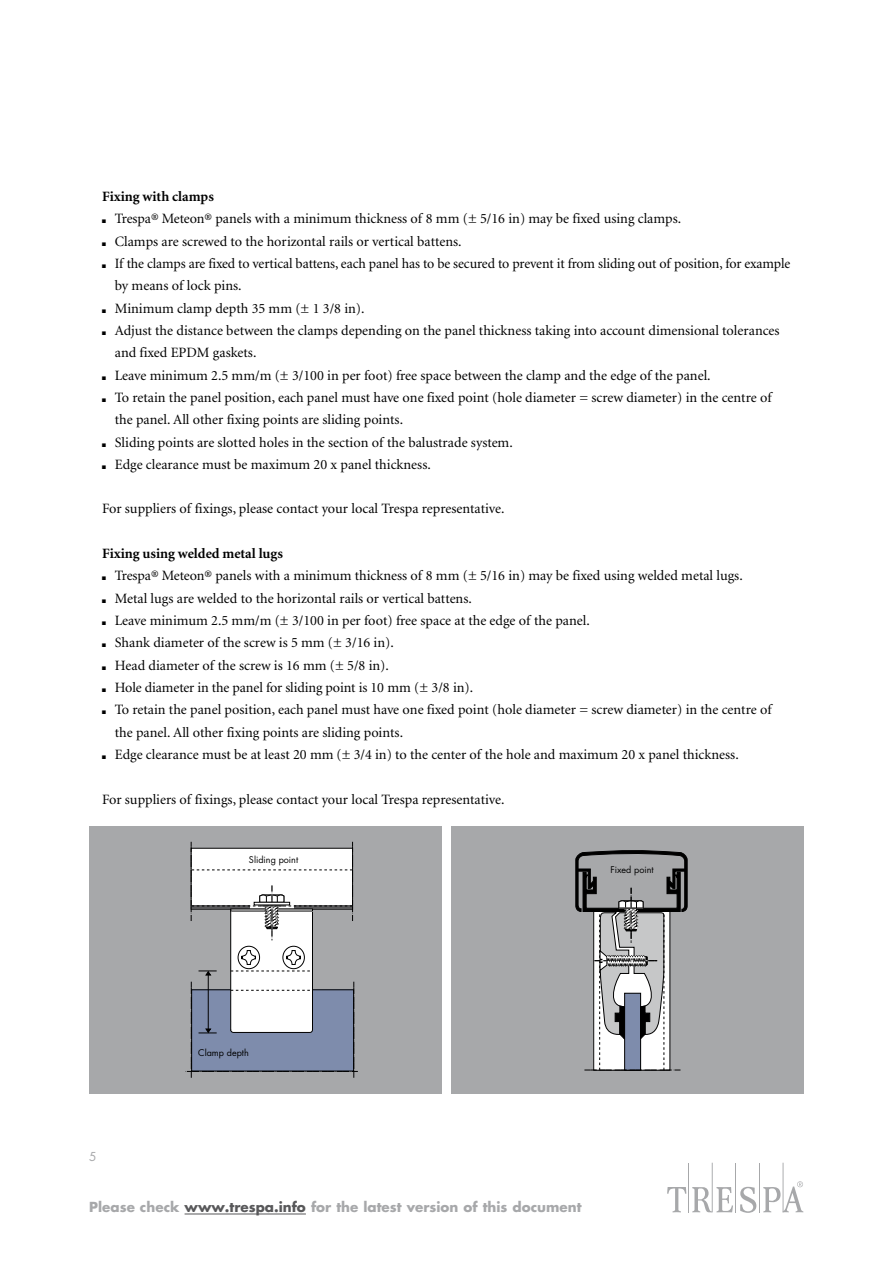
<style>
.page{position:relative;width:893px;height:1263px;background:#fff}
.page>*{position:absolute;margin:0;border:0;box-sizing:border-box;transform-origin:0 0}
.t1{font:14.25px "TR Minion";color:#000}
.t2{font:700 14.25px "TR Minion";color:#000}
.t3{font:700 13.5px "TR Futura";color:#a7a8aa}
.t4{font:12px "TR Futura";color:#a7a8aa}
.t5{font:9px "TR Futura";color:#000}
.s1{font-family:"TR Futura";font-size:7.5px}
.s2{color:#58585a}
</style>
<div class="page">
<hr style="left:759px;top:1163px;width:1px;height:49px;background:#a7a8aa">
<hr style="left:783px;top:1163px;width:1px;height:49px;background:#a7a8aa">
<hr style="left:735px;top:1163px;width:1px;height:49px;background:#a7a8aa">
<hr style="left:712px;top:1163px;width:1px;height:49px;background:#a7a8aa">
<hr style="left:688px;top:1163px;width:1px;height:49px;background:#a7a8aa">
<svg style="left:740px;top:1187px;width:16px;height:26px"></svg>
<svg style="left:667px;top:1187px;width:19px;height:25px"></svg>
<svg style="left:692px;top:1187px;width:41px;height:25px"></svg>
<svg style="left:763px;top:1181px;width:40px;height:31px"></svg>
<hr style="left:185px;top:1213px;width:121px;height:1px;background:#58585a">
<div style="left:89px;top:826px;width:353px;height:268px;background:#a7a8aa"></div>
<div style="left:451px;top:826px;width:353px;height:268px;background:#a7a8aa"></div>
<svg style="left:185px;top:842px;width:173px;height:236px"></svg>
<svg style="left:575px;top:850px;width:113px;height:221px"></svg>
<p class="t2" style="left:102px;top:189px;width:113px">Fixing with clamps</p>
<p class="t1" style="left:102px;top:212px;width:581px"><span class="s1">防</span> Trespa® Meteon® panels with a minimum thickness of 8 mm (± 5/16 in) may be fixed using clamps.</p>
<p class="t1" style="left:102px;top:234px;width:361px"><span class="s1">防</span> Clamps are screwed to the horizontal rails or vertical battens.</p>
<p class="t1" style="left:102px;top:256px;width:690px"><span class="s1">防</span> If the clamps are fixed to vertical battens, each panel has to be secured to prevent it from sliding out of position, for example</p>
<p class="t1" style="left:115px;top:279px;width:128px">by means of lock pins.</p>
<p class="t1" style="left:102px;top:301px;width:264px"><span class="s1">防</span> Minimum clamp depth 35 mm (± 1 3/8 in).</p>
<p class="t1" style="left:102px;top:323px;width:679px"><span class="s1">防</span> Adjust the distance between the clamps depending on the panel thickness taking into account dimensional tolerances</p>
<p class="t1" style="left:115px;top:346px;width:143px">and fixed EPDM gaskets.</p>
<p class="t1" style="left:102px;top:368px;width:610px"><span class="s1">防</span> Leave minimum 2.5 mm/m (± 3/100 in per foot) free space between the clamp and the edge of the panel.</p>
<p class="t1" style="left:102px;top:390px;width:671px"><span class="s1">防</span> To retain the panel position, each panel must have one fixed point (hole diameter = screw diameter) in the centre of</p>
<p class="t1" style="left:115px;top:413px;width:290px">the panel. All other fixing points are sliding points.</p>
<p class="t1" style="left:102px;top:435px;width:412px"><span class="s1">防</span> Sliding points are slotted holes in the section of the balustrade system.</p>
<p class="t1" style="left:102px;top:457px;width:330px"><span class="s1">防</span> Edge clearance must be maximum 20 x panel thickness.</p>
<p class="t1" style="left:102px;top:502px;width:404px">For suppliers of fixings, please contact your local Trespa representative.</p>
<p class="t2" style="left:102px;top:546px;width:182px">Fixing using welded metal lugs</p>
<p class="t1" style="left:102px;top:569px;width:642px"><span class="s1">防</span> Trespa® Meteon® panels with a minimum thickness of 8 mm (± 5/16 in) may be fixed using welded metal lugs.</p>
<p class="t1" style="left:102px;top:591px;width:371px"><span class="s1">防</span> Metal lugs are welded to the horizontal rails or vertical battens.</p>
<p class="t1" style="left:102px;top:613px;width:489px"><span class="s1">防</span> Leave minimum 2.5 mm/m (± 3/100 in per foot) free space at the edge of the panel.</p>
<p class="t1" style="left:102px;top:636px;width:293px"><span class="s1">防</span> Shank diameter of the screw is 5 mm (± 3/16 in).</p>
<p class="t1" style="left:102px;top:658px;width:288px"><span class="s1">防</span> Head diameter of the screw is 16 mm (± 5/8 in).</p>
<p class="t1" style="left:102px;top:680px;width:373px"><span class="s1">防</span> Hole diameter in the panel for sliding point is 10 mm (± 3/8 in).</p>
<p class="t1" style="left:102px;top:703px;width:671px"><span class="s1">防</span> To retain the panel position, each panel must have one fixed point (hole diameter = screw diameter) in the centre of</p>
<p class="t1" style="left:115px;top:725px;width:290px">the panel. All other fixing points are sliding points.</p>
<p class="t1" style="left:102px;top:747px;width:638px"><span class="s1">防</span> Edge clearance must be at least 20 mm (± 3/4 in) to the center of the hole and maximum 20 x panel thickness.</p>
<p class="t1" style="left:102px;top:792px;width:404px">For suppliers of fixings, please contact your local Trespa representative.</p>
<p class="t5" style="left:249px;top:854px;width:51px">Sliding point</p>
<p class="t5" style="left:610px;top:863px;width:45px">Fixed point</p>
<p class="t4" style="left:89px;top:1148px;width:9px">5</p>
<p class="t5" style="left:198px;top:1047px;width:52px">Clamp depth</p>
<p class="t3" style="left:89px;top:1197px;width:494px">Please check <span class="s2">www.trespa.info</span> for the latest version of this document</p>
</div>
